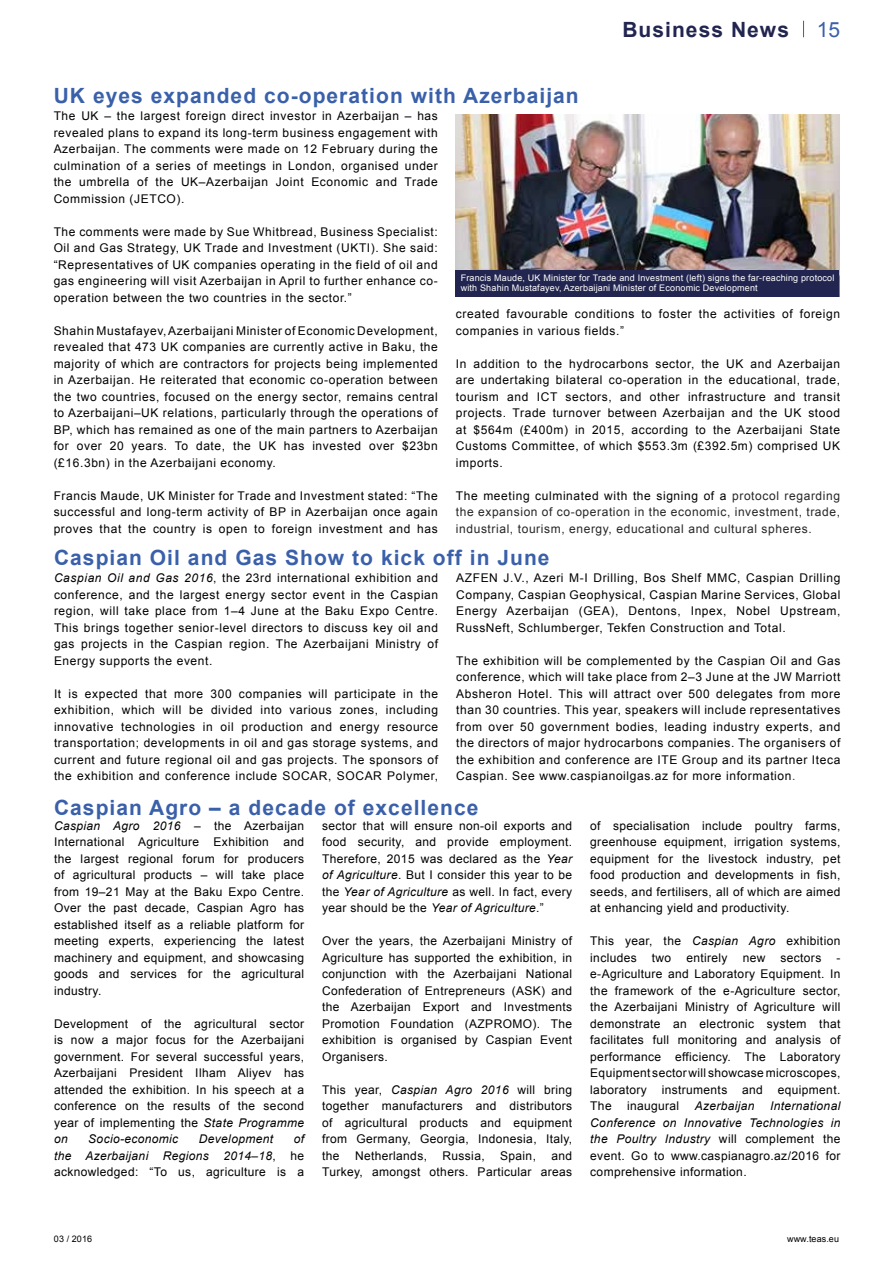
<style>
.page{position:relative;width:893px;height:1263px;background:#fff}
.page>*{position:absolute;margin:0;border:0;box-sizing:border-box;transform-origin:0 0}
.t1{font:700 21px "Arial";letter-spacing:.05em;color:#3a60aa}
.t2{font:700 21px "Arial";letter-spacing:.05em;color:#22254f}
.t3{font:21px "Arial";color:#3a60aa}
.t4{font:12px/16.5px "Arial";letter-spacing:.03em;color:#000;text-align:justify}
.t5{font:12px/16.5px "Arial";letter-spacing:.05em;color:#262626;text-align:justify}
.t6{font:12px/16.5px "Arial";letter-spacing:.05em;color:#000}
.t7{font:italic 12px "Arial";letter-spacing:.03em;color:#000}
.t8{font:9px/10.8px "Arial";letter-spacing:.02em;color:#fff}
.t9{font:9px "Arial";letter-spacing:.01em;color:#000}
.s1{color:#000}
.s2{font-style:italic}
.s3{color:#0b5519}
</style>
<div class="page">
<img style="left:455px;top:114px;width:384px;height:182px">
<svg style="left:803px;top:21px;width:1px;height:16px"></svg>
<div style="left:456px;top:270px;width:383px;height:26px;background:#22254f"></div>
<h1 class="t1" style="left:54px;top:81px;width:527px">UK eyes expanded co-operation with Azerbaijan</h1>
<h1 class="t2" style="left:622px;top:15px;width:168px">Business News</h1>
<h1 class="t3" style="left:817px;top:16px;width:25px">15</h1>
<p class="t4" style="left:54px;top:108px;width:386px">The UK – the largest foreign direct investor in Azerbaijan – has revealed plans to expand its long-term business engagement with Azerbaijan. The comments were made on 12 February during the culmination of a series of meetings in London, organised under the umbrella of the UK–Azerbaijan Joint Economic and Trade Commission (JETCO).</p>
<p class="t4" style="left:54px;top:223px;width:386px">The comments were made by Sue Whitbread, Business Specialist:<br>Oil and Gas Strategy, UK Trade and Investment (UKTI). She said: “Representatives of UK companies operating in the field of oil and gas engineering will visit Azerbaijan in April to further enhance co&shy;operation between the two countries in the sector.”</p>
<p class="t4" style="left:54px;top:322px;width:386px">Shahin Mustafayev, Azerbaijani Minister of Economic Development, revealed that 473 UK companies are currently active in Baku, the majority of which are contractors for projects being implemented in Azerbaijan. He reiterated that economic co-operation between the two countries, focused on the energy sector, remains central to Azerbaijani–UK relations, particularly through the operations of BP, which has remained as one of the main partners to Azerbaijan for over 20 years. To date, the UK has invested over $23bn (£16.3bn) in the Azerbaijani economy.</p>
<p class="t4" style="left:54px;top:487px;width:386px">Francis Maude, UK Minister for Trade and Investment stated: “The successful and long-term activity of BP in Azerbaijan once again proves that the country is open to foreign investment and has</p>
<p class="t8" style="left:461px;top:272px;width:375px">Francis Maude, UK Minister for Trade and Investment (left) signs the far-reaching protocol with Shahin Mustafayev, Azerbaijani Minister of Economic Development</p>
<p class="t6" style="left:456px;top:306px;width:386px">created favourable conditions to foster the activities of foreign companies in various fields.”</p>
<p class="t4" style="left:456px;top:355px;width:386px">In addition to the hydrocarbons sector, the UK and Azerbaijan are undertaking bilateral co-operation in the educational, trade, tourism and ICT sectors, and other infrastructure and transit projects. Trade turnover between Azerbaijan and the UK stood at $564m (£400m) in 2015, according to the Azerbaijani State Customs Committee, of which $553.3m (£392.5m) comprised UK imports.</p>
<p class="t5" style="left:456px;top:487px;width:386px"><span class="s1">The meeting culminated with the signing of a</span> protocol regarding the expansion of co-operation in the economic, investment, trade, industrial, tourism, energy, educational and cultural spheres.</p>
<h1 class="t1" style="left:54px;top:544px;width:497px">Caspian Oil and Gas Show to kick off in June</h1>
<p class="t4" style="left:54px;top:570px;width:386px"><span class="s2">Caspian Oil and Gas 2016</span>, the 23rd international exhibition and conference, and the largest energy sector event in the Caspian region, will take place from 1–4 June at the Baku Expo Centre.<br>This brings together senior-level directors to discuss key oil and gas projects in the Caspian region. The Azerbaijani Ministry of Energy supports the event.</p>
<p class="t4" style="left:54px;top:685px;width:386px">It is expected that more 300 companies will participate in the exhibition, which will be divided into various zones, including innovative technologies in oil production and energy resource transportation; developments in oil and gas storage systems, and current and future regional oil and gas projects. The sponsors of the exhibition and conference include SOCAR, SOCAR Polymer,</p>
<p class="t4" style="left:456px;top:570px;width:386px">AZFEN J.V., Azeri M-I Drilling, Bos Shelf MMC, Caspian Drilling Company, Caspian Geophysical, Caspian Marine Services, Global Energy Azerbaijan (GEA), Dentons, Inpex, Nobel Upstream, RussNeft, Schlumberger, Tekfen Construction and Total.</p>
<p class="t4" style="left:456px;top:652px;width:386px">The exhibition will be complemented by the Caspian Oil and Gas conference, which will take place from 2–3 June at the JW Marriott Absheron Hotel. This will attract over 500 delegates from more than 30 countries. This year, speakers will include representatives from over 50 government bodies, leading industry experts, and the directors of major hydrocarbons companies. The organisers of the exhibition and conference are ITE Group and its partner Iteca Caspian. See www.caspianoilgas.az for more information<span class="s3">.</span></p>
<h1 class="t1" style="left:54px;top:793px;width:426px">Caspian Agro – a decade of excellence</h1>
<p class="t4" style="left:54px;top:817px;width:252px"><span class="s2">Caspian Agro 2016</span> – the Azerbaijan International Agriculture Exhibition and the largest regional forum for producers of agricultural products – will take place from 19–21 May at the Baku Expo Centre.<br>Over the past decade, Caspian Agro has established itself as a reliable platform for meeting experts, experiencing the latest machinery and equipment, and showcasing goods and services for the agricultural industry.</p>
<p class="t4" style="left:54px;top:1015px;width:252px">Development of the agricultural sector is now a major focus for the Azerbaijani government. For several successful years, Azerbaijani President Ilham Aliyev has attended the exhibition. In his speech at a conference on the results of the second year of implementing the <span class="s2">State Programme on</span></p>
<p class="t4" style="left:322px;top:817px;width:252px">sector that will ensure non-oil exports and food security, and provide employment.<br>Therefore, 2015 was declared as the <span class="s2">Year of Agriculture</span>. But I consider this year to be the <span class="s2">Year of Agriculture</span> as well. In fact, every year should be the <span class="s2">Year of Agriculture</span>.”</p>
<p class="t4" style="left:322px;top:933px;width:252px">Over the years, the Azerbaijani Ministry of Agriculture has supported the exhibition, in conjunction with the Azerbaijani National Confederation of Entrepreneurs (ASK) and the Azerbaijan Export and Investments Promotion Foundation (AZPROMO). The exhibition is organised by Caspian Event Organisers.</p>
<p class="t4" style="left:322px;top:1081px;width:252px">This year, <span class="s2">Caspian Agro 2016</span> will bring together manufacturers and distributors of agricultural products and equipment from Germany, Georgia, Indonesia, Italy, the</p>
<p class="t4" style="left:54px;top:1131px;width:252px;text-indent:240px"><span class="s2">of the Azerbaijani Regions 2014–18</span>, he acknowledged: “To us, agriculture is a</p>
<p class="t7" style="left:88px;top:1131px;width:92px">Socio-economic</p>
<p class="t7" style="left:199px;top:1131px;width:76px">Development</p>
<p class="t4" style="left:355px;top:1147px;width:73px">Netherlands,</p>
<p class="t4" style="left:442px;top:1147px;width:44px">Russia,</p>
<p class="t4" style="left:500px;top:1147px;width:37px">Spain,</p>
<p class="t4" style="left:322px;top:1147px;width:252px;text-align:right">and<br>Turkey, amongst others. Particular areas</p>
<p class="t4" style="left:590px;top:817px;width:252px">of specialisation include poultry farms, greenhouse equipment, irrigation systems, equipment for the livestock industry, pet food production and developments in fish, seeds, and fertilisers, all of which are aimed at enhancing yield and productivity.</p>
<p class="t4" style="left:590px;top:933px;width:252px">This year, the <span class="s2">Caspian Agro</span> exhibition includes</p>
<p class="t4" style="left:652px;top:949px;width:21px">two</p>
<p class="t4" style="left:686px;top:949px;width:43px">entirely</p>
<p class="t4" style="left:743px;top:949px;width:24px">new</p>
<p class="t4" style="left:780px;top:949px;width:42px">sectors</p>
<p class="t4" style="left:590px;top:949px;width:252px;text-indent:246px">- e-Agriculture and Laboratory Equipment. In the framework of the e-Agriculture sector, the Azerbaijani Ministry of Agriculture will demonstrate an electronic system that facilitates full monitoring and analysis of performance efficiency. The Laboratory Equipment sector will showcase microscopes, laboratory instruments and equipment.<br>The</p>
<p class="t4" style="left:590px;top:1098px;width:252px;text-indent:180px"><span class="s2">International Conference on Innovative Technologies in the Poultry Industry</span> will complement the event. Go to www.caspianagro.az/2016 for comprehensive information.</p>
<p class="t4" style="left:627px;top:1098px;width:54px">inaugural</p>
<p class="t7" style="left:695px;top:1098px;width:61px">Azerbaijan</p>
<p class="t9" style="left:54px;top:1233px;width:40px">03 / 2016</p>
<p class="t9" style="left:787px;top:1233px;width:53px">www.teas.eu</p>
</div>
